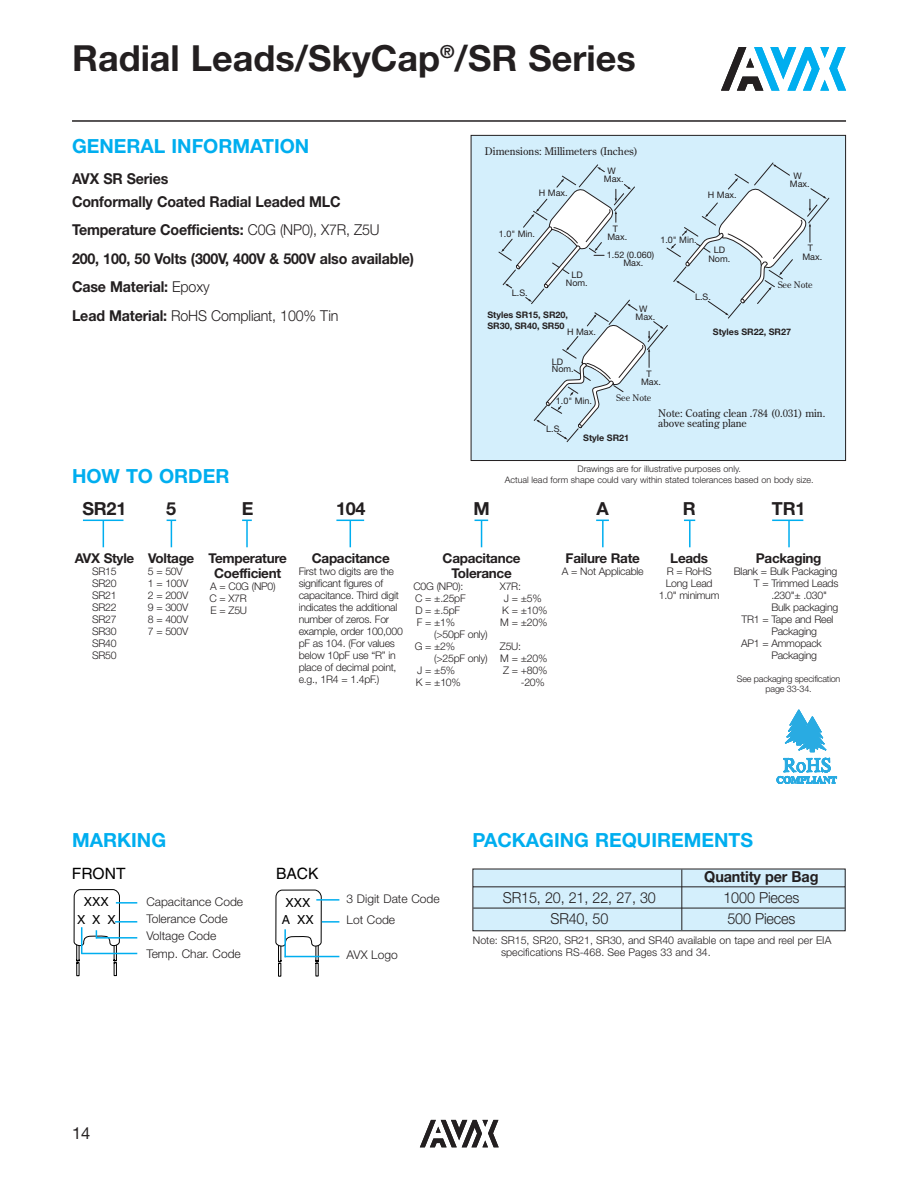
<style>
.page{position:relative;width:918px;height:1188px;background:#fff}
.page>*{position:absolute;margin:0;border:0;box-sizing:border-box;transform-origin:0 0}
.t1{font:700 36px "Helvetica Neue LT Std";color:#231f20}
.t2{font:700 19.5px "Helvetica Neue LT Std";color:#00aeef}
.t3{font:700 18px "Helvetica Neue LT Std";letter-spacing:-.015em;color:#231f20}
.t4{font:16.5px "Helvetica Neue LT Std";color:#231f20}
.t5{font:15.6px "Helvetica";color:#000}
.t6{font:300 15.15px "Helvetica Neue LT Std";letter-spacing:-.01em;color:#231f20;scale:.95 1}
.t7{font:700 15.15px "Helvetica Neue LT Std";letter-spacing:-.01em;color:#231f20;scale:.95 1}
.t8{font:700 15px/28.5px "Helvetica Neue LT Std";letter-spacing:-.01em;color:#231f20;scale:.95 1}
.t9{font:700 13.5px/15px "Helvetica Neue LT Std";letter-spacing:-.02em;color:#231f20;text-align:center}
.t10{font:12.45px/17.4px "Helvetica";color:#000;text-align:center}
.t11{font:300 12px/17.4px "Helvetica Neue LT Std";color:#231f20}
.t12{font:300 10.65px/12.1px "Helvetica Neue LT Std";color:#231f20}
.t13{font:300 10.5px/12px "Helvetica Neue LT Std";letter-spacing:-.02em;color:#231f20}
.t14{font:10.5px/10.5px "Century Old Style";color:#231f20}
.t15{font:9px/7.9px "Helvetica Neue";color:#231f20;text-align:center}
.t16{font:300 9px/10.8px "Helvetica Neue LT Std";color:#231f20;text-align:center}
.t17{font:700 9px/10.8px "Helvetica Neue";color:#231f20}
.t18{font:300 9px/10.5px "Helvetica Neue LT Std";letter-spacing:-.02em;color:#231f20;text-align:center}
.t19{font:9px "Century Old Style";color:#231f20}
.s1{font-weight:300}
</style>
<div class="page">
<svg style="left:721px;top:47px;width:125px;height:44px"></svg>
<svg style="left:420px;top:1120px;width:79px;height:27px"></svg>
<hr style="left:72px;top:120px;width:774px;height:2px;background:#231f20">
<div style="left:471px;top:135px;width:375px;height:326px;background:#d4effc"></div>
<hr style="left:116px;top:902px;width:21px;height:2px;background:#00aeef">
<hr style="left:115px;top:921px;width:22px;height:2px;background:#00aeef">
<hr style="left:96px;top:937px;width:41px;height:2px;background:#00aeef">
<hr style="left:81px;top:953px;width:56px;height:1px;background:#00aeef">
<svg style="left:73px;top:889px;width:47px;height:87px"></svg>
<svg style="left:275px;top:889px;width:64px;height:88px"></svg>
<hr style="left:285px;top:956px;width:54px;height:1px;background:#00aeef">
<hr style="left:284px;top:929px;width:2px;height:28px;background:#00aeef">
<svg style="left:472px;top:868px;width:374px;height:64px;background:#cae2ee"></svg>
<hr style="left:473px;top:908px;width:372px;height:1px;background:#231f20">
<hr style="left:681px;top:870px;width:1px;height:60px;background:#231f20">
<hr style="left:83px;top:520px;width:40px;height:1px;background:#00aeef">
<svg style="left:103px;top:521px;width:1px;height:26px"></svg>
<svg style="left:167px;top:520px;width:9px;height:27px"></svg>
<hr style="left:246px;top:520px;width:2px;height:27px;background:#00aeef">
<svg style="left:336px;top:520px;width:28px;height:27px"></svg>
<svg style="left:475px;top:520px;width:13px;height:27px"></svg>
<svg style="left:498px;top:162px;width:349px;height:622px"></svg>
<div style="left:473px;top:466px;width:373px;height:22px;background:#fff"></div>
<div style="left:732px;top:501px;width:113px;height:200px;background:#fff"></div>
<hr style="left:772px;top:520px;width:31px;height:1px;background:#00aeef">
<hr style="left:788px;top:520px;width:2px;height:27px;background:#00aeef">
<h1 class="t1" style="left:72px;top:45px;width:565px">Radial Leads/SkyCap<sup>®</sup>/SR Series</h1>
<h2 class="t2" style="left:72px;top:139px;width:239px">GENERAL INFORMATION</h2>
<h3 class="t8" style="left:72px;top:169px;width:284px;line-height:22.5px">AVX SR Series<br>Conformally Coated Radial Leaded MLC</h3>
<h3 class="t8" style="left:72px;top:217px;width:362px">Temperature Coefficients: <span class="s1">C0G (NP0), X7R, Z5U<br></span>200, 100, 50 Volts (300V, 400V &amp; 500V also available)<br>Case Material: <span class="s1">Epoxy<br></span>Lead Material: <span class="s1">RoHS Compliant, 100% Tin</span></h3>
<p class="t14" style="left:485px;top:146px;width:155px">Dimensions: Millimeters (Inches)</p>
<p class="t15" style="left:604px;top:168px;width:21px">W<br>Max.</p>
<p class="t15" style="left:539px;top:190px;width:30px">H Max.</p>
<p class="t15" style="left:708px;top:192px;width:30px">H Max.</p>
<p class="t15" style="left:499px;top:231px;width:38px">1.0" Min.</p>
<p class="t15" style="left:512px;top:290px;width:17px">L.S.</p>
<p class="t15" style="left:566px;top:271px;width:23px;line-height:8.6px">LD<br>Nom.</p>
<p class="t15" style="left:613px;top:225px;width:7px">T</p>
<p class="t15" style="left:607px;top:234px;width:21px">Max.</p>
<p class="t15" style="left:660px;top:237px;width:38px">1.0" Min.</p>
<p class="t15" style="left:623px;top:252px;width:32px;text-align:left;text-indent:-16px">1.52 (0.060)<br>Max.</p>
<p class="t15" style="left:708px;top:247px;width:23px;line-height:8.6px">LD<br>Nom.</p>
<p class="t15" style="left:695px;top:294px;width:17px">L.S.</p>
<p class="t15" style="left:790px;top:173px;width:21px">W<br>Max.</p>
<p class="t15" style="left:808px;top:245px;width:7px">T</p>
<p class="t15" style="left:802px;top:253px;width:21px">Max.</p>
<p class="t19" style="left:778px;top:281px;width:37px">See Note</p>
<p class="t17" style="left:487px;top:310px;width:82px">Styles SR15, SR20,<br>SR30, SR40, SR50</p>
<p class="t15" style="left:567px;top:328px;width:30px">H Max.</p>
<p class="t15" style="left:552px;top:359px;width:23px;line-height:7.5px;text-align:left">LD<br>Nom.</p>
<p class="t15" style="left:556px;top:398px;width:38px">1.0" Min.</p>
<p class="t15" style="left:546px;top:426px;width:17px">L.S.</p>
<p class="t15" style="left:636px;top:306px;width:21px">W<br>Max.</p>
<p class="t15" style="left:647px;top:371px;width:7px">T</p>
<p class="t15" style="left:641px;top:379px;width:21px">Max.</p>
<p class="t19" style="left:616px;top:394px;width:37px">See Note</p>
<p class="t17" style="left:713px;top:327px;width:80px">Styles SR22, SR27</p>
<p class="t14" style="left:658px;top:408px;width:169px">Note: Coating clean .784 (0.031) min. above seating plane</p>
<p class="t17" style="left:583px;top:433px;width:48px">Style SR21</p>
<h2 class="t2" style="left:72px;top:469px;width:159px">HOW TO ORDER</h2>
<h3 class="t3" style="left:83px;top:502px;width:45px">SR21</h3>
<p class="t9" style="left:75px;top:552px;width:61px">AVX Style</p>
<p class="t13" style="left:92px;top:566px;width:26px;text-align:justify">SR15<br>SR20<br>SR21<br>SR22<br>SR27<br>SR30<br>SR40<br>SR50</p>
<h3 class="t3" style="left:242px;top:502px;width:13px">E</h3>
<p class="t9" style="left:209px;top:552px;width:80px">Temperature<br>Coefficient</p>
<p class="t13" style="left:209px;top:581px;width:68px">A = C0G (NP0)<br>C = X7R<br>E = Z5U</p>
<h3 class="t3" style="left:166px;top:502px;width:12px">5</h3>
<p class="t9" style="left:148px;top:552px;width:48px">Voltage</p>
<p class="t13" style="left:148px;top:566px;width:42px">5 = 50V<br>1 = 100V<br>2 = 200V<br>9 = 300V<br>8 = 400V<br>7 = 500V</p>
<h3 class="t3" style="left:336px;top:502px;width:31px">104</h3>
<p class="t9" style="left:312px;top:552px;width:79px">Capacitance</p>
<p class="t13" style="left:299px;top:566px;width:106px">First two digits are the significant figures of capacitance. Third digit indicates the additional number of zeros. For example, order 100,000 pF as 104. (For values below 10pF use “R” in place of decimal point, e.g., 1R4 = 1.4pF.)</p>
<p class="t16" style="left:505px;top:464px;width:310px">Drawings are for illustrative purposes only.<br>Actual lead form shape could vary within stated tolerances based on body size.</p>
<h3 class="t3" style="left:772px;top:502px;width:35px">TR1</h3>
<p class="t9" style="left:756px;top:552px;width:67px">Packaging</p>
<p class="t13" style="left:734px;top:566px;width:105px">Blank = Bulk Packaging</p>
<p class="t13" style="left:754px;top:578px;width:86px">T = Trimmed Leads</p>
<p class="t13" style="left:771px;top:590px;width:57px">.230"± .030"</p>
<p class="t13" style="left:771px;top:602px;width:68px">Bulk packaging</p>
<p class="t13" style="left:741px;top:614px;width:94px">TR1 = Tape and Reel</p>
<p class="t13" style="left:771px;top:626px;width:47px">Packaging</p>
<p class="t13" style="left:741px;top:638px;width:82px">AP1 = Ammopack</p>
<p class="t13" style="left:771px;top:650px;width:47px">Packaging</p>
<p class="t18" style="left:737px;top:674px;width:105px">See packaging specification page 33-34.</p>
<h3 class="t3" style="left:473px;top:502px;width:18px">M</h3>
<p class="t9" style="left:443px;top:552px;width:79px">Capacitance<br>Tolerance</p>
<p class="t13" style="left:413px;top:582px;width:51px">C0G (NP0):</p>
<p class="t13" style="left:415px;top:594px;width:52px">C = ±.25pF</p>
<p class="t13" style="left:415px;top:606px;width:46px">D = ±.5pF</p>
<p class="t13" style="left:417px;top:618px;width:40px">F = ±1%</p>
<p class="t13" style="left:434px;top:630px;width:55px">(&gt;50pF only)</p>
<p class="t13" style="left:415px;top:642px;width:42px">G = ±2%</p>
<p class="t13" style="left:434px;top:654px;width:55px">(&gt;25pF only)</p>
<p class="t13" style="left:417px;top:666px;width:40px">J = ±5%</p>
<p class="t13" style="left:416px;top:678px;width:47px">K = ±10%</p>
<h3 class="t3" style="left:597px;top:502px;width:14px">A</h3>
<p class="t9" style="left:566px;top:552px;width:76px">Failure Rate</p>
<p class="t13" style="left:562px;top:566px;width:83px">A = Not Applicable</p>
<h3 class="t3" style="left:683px;top:502px;width:14px">R</h3>
<p class="t9" style="left:670px;top:552px;width:39px">Leads</p>
<p class="t13" style="left:659px;top:566px;width:62px;text-align:center">R = RoHS<br>Long Lead<br>1.0" minimum</p>
<p class="t13" style="left:500px;top:582px;width:23px">X7R:</p>
<p class="t13" style="left:504px;top:594px;width:40px">J = ±5%</p>
<p class="t13" style="left:502px;top:606px;width:47px">K = ±10%</p>
<p class="t13" style="left:500px;top:618px;width:49px">M = ±20%</p>
<p class="t13" style="left:500px;top:642px;width:23px">Z5U:</p>
<p class="t13" style="left:500px;top:654px;width:49px">M = ±20%</p>
<p class="t13" style="left:503px;top:666px;width:46px">Z = +80%</p>
<p class="t13" style="left:521px;top:678px;width:26px">-20%</p>
<h2 class="t2" style="left:72px;top:833px;width:96px">MARKING</h2>
<h2 class="t2" style="left:472px;top:833px;width:282px">PACKAGING REQUIREMENTS</h2>
<h3 class="t5" style="left:72px;top:867px;width:55px">FRONT</h3>
<p class="t10" style="left:77px;top:894px;width:40px">XXX<br>X X X</p>
<h3 class="t5" style="left:276px;top:868px;width:44px">BACK</h3>
<p class="t11" style="left:146px;top:894px;width:98px">Capacitance Code<br>Tolerance Code<br>Voltage Code<br>Temp. Char. Code</p>
<p class="t11" style="left:347px;top:890px;width:95px;line-height:20.4px">3 Digit Date Code<br>Lot Code</p>
<p class="t10" style="left:282px;top:895px;width:33px;text-align:left">XXX<br>A XX</p>
<p class="t11" style="left:347px;top:947px;width:53px">AVX Logo</p>
<h3 class="t7" style="left:704px;top:871px;width:122px">Quantity per Bag</h3>
<h3 class="t6" style="left:503px;top:892px;width:163px">SR15, 20, 21, 22, 27, 30</h3>
<h3 class="t6" style="left:723px;top:892px;width:81px">1000 Pieces</h3>
<h3 class="t6" style="left:550px;top:914px;width:63px">SR40, 50</h3>
<h3 class="t6" style="left:727px;top:914px;width:73px">500 Pieces</h3>
<p class="t12" style="left:501px;top:935px;width:332px;text-indent:-28px">Note: SR15, SR20, SR21, SR30, and SR40 available on tape and reel per EIA specifications RS-468. See Pages 33 and 34.</p>
<h3 class="t4" style="left:72px;top:1124px;width:20px">14</h3>
</div>
